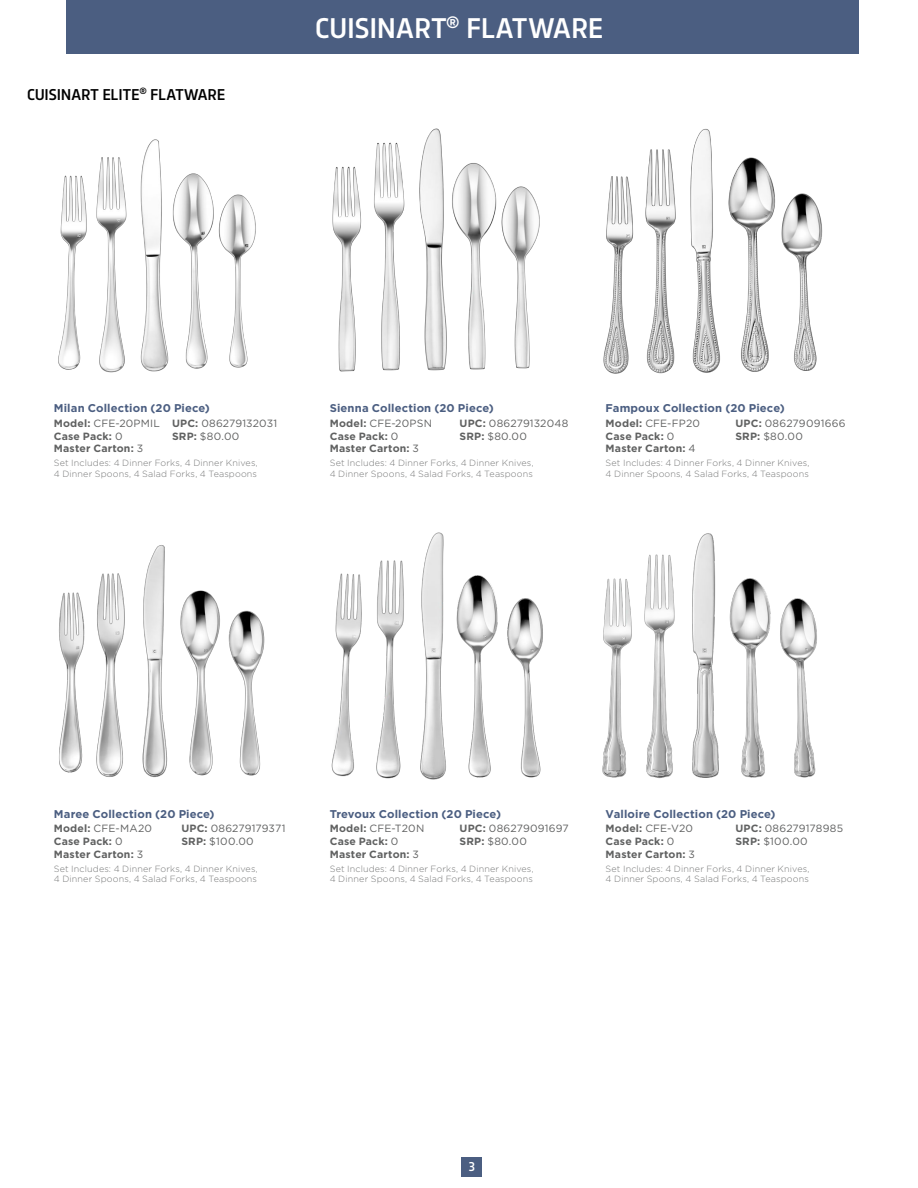
<style>
.page{position:relative;width:918px;height:1188px;background:#fff}
.page>*{position:absolute;margin:0;border:0;box-sizing:border-box;transform-origin:0 0}
.t1{font:500 30px "Trasandina";color:#fff}
.t2{font:500 16.5px "Trasandina";letter-spacing:-.005em;color:#000}
.t3{font:500 13.5px "Trasandina";color:#fff}
.t4{font:700 11.25px "Gotham";letter-spacing:.01em;color:#4b5e81}
.t5{font:700 10.5px/12.6px "Gotham";letter-spacing:.015em;color:#606161}
.t6{font:10.5px/12.6px "Gotham";letter-spacing:.02em;color:#606161}
.t7{font:300 9px/10.8px "Gotham";letter-spacing:.02em;color:#777878}
.s1{font-weight:400}
.s2{font-weight:700}
</style>
<div class="page">
<div style="left:66px;top:0;width:792px;height:53px;background:#4b5e81"></div>
<div style="left:461px;top:1157px;width:21px;height:19px;background:#4b5e81"></div>
<img style="left:58px;top:139px;width:198px;height:234px">
<img style="left:332px;top:128px;width:208px;height:244px">
<img style="left:603px;top:128px;width:220px;height:246px">
<img style="left:59px;top:545px;width:206px;height:233px">
<img style="left:331px;top:532px;width:212px;height:248px">
<img style="left:602px;top:533px;width:215px;height:246px">
<h2 class="t2" style="left:27px;top:82px;width:200px">CUISINART ELITE<sup>®</sup> FLATWARE</h2>
<h1 class="t1" style="left:315px;top:6px;width:289px">CUISINART<sup>®</sup> FLATWARE</h1>
<p class="t4" style="left:54px;top:401px;width:158px">Milan Collection (20 Piece)</p>
<p class="t5" style="left:54px;top:417px;width:108px">Model: <span class="s1">CFE-20PMIL<br></span>Case Pack: <span class="s1">0<br></span>Master Carton: <span class="s1">3</span></p>
<p class="t6" style="left:172px;top:417px;width:107px"><span class="s2">UPC:</span> 086279132031<br><span class="s2">SRP:</span> $80.00</p>
<p class="t7" style="left:54px;top:458px;width:206px">Set Includes: 4 Dinner Forks, 4 Dinner Knives,<br>4 Dinner Spoons, 4 Salad Forks, 4 Teaspoons</p>
<p class="t4" style="left:330px;top:401px;width:166px">Sienna Collection (20 Piece)</p>
<p class="t5" style="left:330px;top:417px;width:104px">Model: <span class="s1">CFE-20PSN<br></span>Case Pack: <span class="s1">0<br></span>Master Carton: <span class="s1">3</span></p>
<p class="t6" style="left:459px;top:417px;width:110px"><span class="s2">UPC:</span> 086279132048<br><span class="s2">SRP:</span> $80.00</p>
<p class="t7" style="left:330px;top:458px;width:206px">Set Includes: 4 Dinner Forks, 4 Dinner Knives,<br>4 Dinner Spoons, 4 Salad Forks, 4 Teaspoons</p>
<p class="t4" style="left:606px;top:401px;width:181px">Fampoux Collection (20 Piece)</p>
<p class="t5" style="left:606px;top:417px;width:96px">Model: <span class="s1">CFE-FP20<br></span>Case Pack: <span class="s1">0<br></span>Master Carton: <span class="s1">4</span></p>
<p class="t6" style="left:735px;top:417px;width:112px"><span class="s2">UPC:</span> 086279091666<br><span class="s2">SRP:</span> $80.00</p>
<p class="t7" style="left:606px;top:458px;width:206px">Set Includes: 4 Dinner Forks, 4 Dinner Knives,<br>4 Dinner Spoons, 4 Salad Forks, 4 Teaspoons</p>
<p class="t4" style="left:54px;top:806px;width:162px">Maree Collection (20 Piece)</p>
<p class="t5" style="left:54px;top:822px;width:100px">Model: <span class="s1">CFE-MA20<br></span>Case Pack: <span class="s1">0<br></span>Master Carton: <span class="s1">3</span></p>
<p class="t6" style="left:181px;top:822px;width:106px"><span class="s2">UPC:</span> 086279179371<br><span class="s2">SRP:</span> $100.00</p>
<p class="t7" style="left:54px;top:863px;width:206px">Set Includes: 4 Dinner Forks, 4 Dinner Knives,<br>4 Dinner Spoons, 4 Salad Forks, 4 Teaspoons</p>
<p class="t4" style="left:330px;top:806px;width:173px">Trevoux Collection (20 Piece)</p>
<p class="t5" style="left:330px;top:822px;width:96px">Model: <span class="s1">CFE-T20N<br></span>Case Pack: <span class="s1">0<br></span>Master Carton: <span class="s1">3</span></p>
<p class="t6" style="left:459px;top:822px;width:111px"><span class="s2">UPC:</span> 086279091697<br><span class="s2">SRP:</span> $80.00</p>
<p class="t7" style="left:330px;top:863px;width:206px">Set Includes: 4 Dinner Forks, 4 Dinner Knives,<br>4 Dinner Spoons, 4 Salad Forks, 4 Teaspoons</p>
<p class="t4" style="left:606px;top:806px;width:171px">Valloire Collection (20 Piece)</p>
<p class="t5" style="left:606px;top:822px;width:91px">Model: <span class="s1">CFE-V20<br></span>Case Pack: <span class="s1">0<br></span>Master Carton: <span class="s1">3</span></p>
<p class="t6" style="left:735px;top:822px;width:109px"><span class="s2">UPC:</span> 086279178985<br><span class="s2">SRP:</span> $100.00</p>
<p class="t7" style="left:606px;top:863px;width:206px">Set Includes: 4 Dinner Forks, 4 Dinner Knives,<br>4 Dinner Spoons, 4 Salad Forks, 4 Teaspoons</p>
<h3 class="t3" style="left:469px;top:1156px;width:8px">3</h3>
</div>
